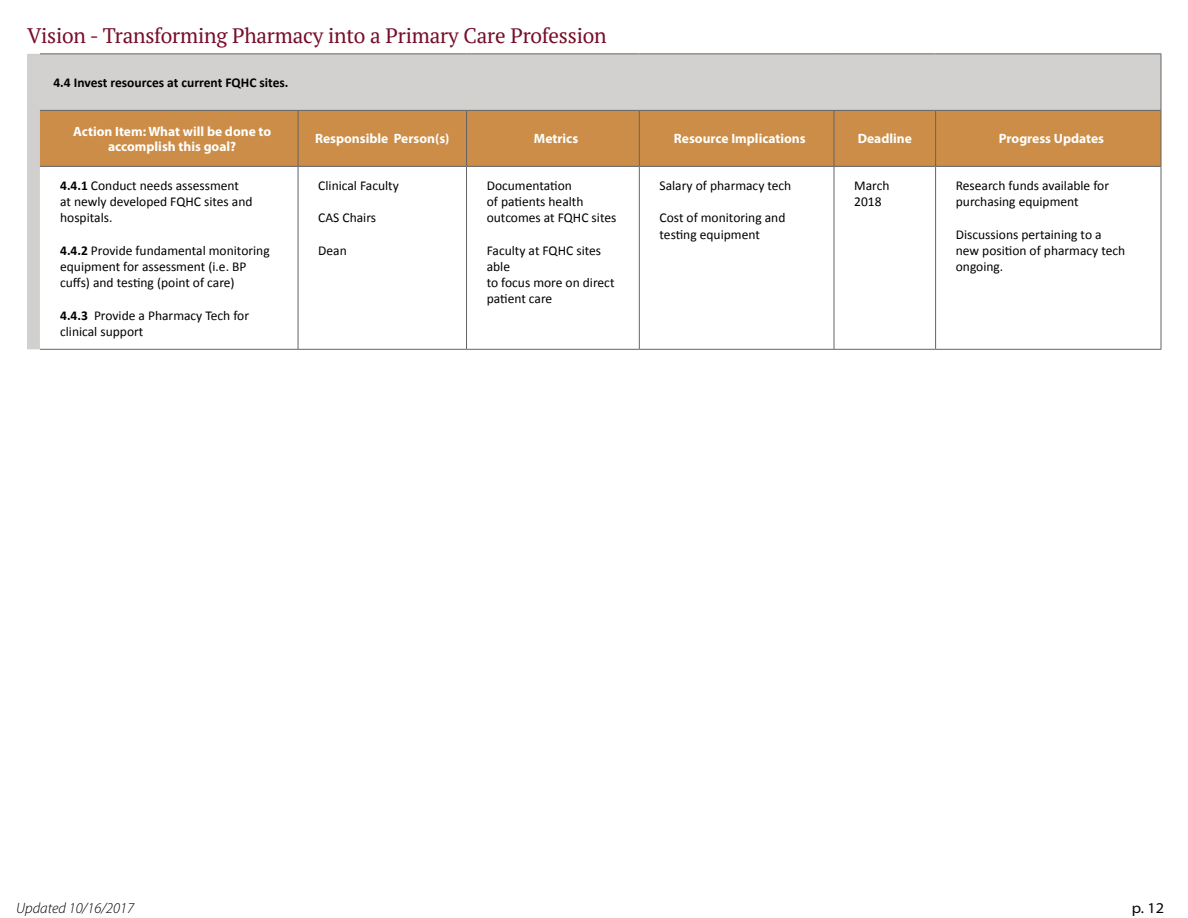
<style>
.page{position:relative;width:1188px;height:918px;background:#fff}
.page>*{position:absolute;margin:0;border:0;box-sizing:border-box;transform-origin:0 0}
.t1{font:21px "PT Serif";letter-spacing:-.01em;color:#770d29}
.t2{font:italic 300 15px "Myriad Pro";color:#000}
.t3{font:semi-expanded 15px "Myriad Pro";color:#000}
.t4{font:13.5px/16.2px "Calibri";color:#000}
.t5{font:700 13.5px/14.7px "Myriad Pro";color:#fff;text-align:center}
.t6{font:700 13.5px "Calibri";color:#000}
.s1{font-weight:700}
</style>
<div class="page">
<div style="left:27px;top:54px;width:13px;height:295px;background:#d2d0ce"></div>
<div style="left:40px;top:54px;width:1121px;height:56px;background:#d3d1cf"></div>
<div style="left:40px;top:111px;width:1121px;height:55px;background:#cb8d47"></div>
<hr style="left:298px;top:167px;width:1px;height:182px;background:#636466">
<hr style="left:466px;top:167px;width:1px;height:182px;background:#636466">
<hr style="left:639px;top:167px;width:1px;height:182px;background:#636466">
<hr style="left:834px;top:167px;width:1px;height:182px;background:#636466">
<hr style="left:935px;top:167px;width:1px;height:182px;background:#636466">
<hr style="left:1161px;top:167px;width:1px;height:182px;background:#636466">
<hr style="left:40px;top:53px;width:258px;height:1px;background:#636466">
<hr style="left:298px;top:53px;width:169px;height:1px;background:#636466">
<hr style="left:467px;top:53px;width:172px;height:1px;background:#636466">
<hr style="left:639px;top:53px;width:195px;height:1px;background:#636466">
<hr style="left:834px;top:53px;width:102px;height:1px;background:#636466">
<hr style="left:936px;top:53px;width:225px;height:1px;background:#636466">
<hr style="left:1161px;top:54px;width:1px;height:56px;background:#636466">
<hr style="left:40px;top:110px;width:258px;height:1px;background:#636466">
<hr style="left:298px;top:110px;width:169px;height:1px;background:#636466">
<hr style="left:467px;top:110px;width:172px;height:1px;background:#636466">
<hr style="left:466px;top:111px;width:1px;height:55px;background:#636466">
<hr style="left:639px;top:110px;width:195px;height:1px;background:#636466">
<hr style="left:639px;top:111px;width:1px;height:55px;background:#636466">
<hr style="left:834px;top:110px;width:102px;height:1px;background:#636466">
<hr style="left:834px;top:111px;width:1px;height:55px;background:#636466">
<hr style="left:936px;top:110px;width:225px;height:1px;background:#636466">
<hr style="left:935px;top:111px;width:1px;height:55px;background:#636466">
<hr style="left:1161px;top:111px;width:1px;height:55px;background:#636466">
<hr style="left:40px;top:166px;width:258px;height:1px;background:#636466">
<hr style="left:298px;top:166px;width:169px;height:1px;background:#636466">
<hr style="left:467px;top:166px;width:172px;height:1px;background:#636466">
<hr style="left:639px;top:166px;width:195px;height:1px;background:#636466">
<hr style="left:834px;top:166px;width:102px;height:1px;background:#636466">
<hr style="left:936px;top:166px;width:225px;height:1px;background:#636466">
<hr style="left:40px;top:349px;width:258px;height:1px;background:#636466">
<hr style="left:298px;top:349px;width:169px;height:1px;background:#636466">
<hr style="left:467px;top:349px;width:172px;height:1px;background:#636466">
<hr style="left:639px;top:349px;width:195px;height:1px;background:#636466">
<hr style="left:834px;top:349px;width:102px;height:1px;background:#636466">
<hr style="left:936px;top:349px;width:225px;height:1px;background:#636466">
<hr style="left:298px;top:111px;width:1px;height:55px;background:#636466">
<h1 class="t1" style="left:27px;top:22px;width:581px">Vision - Transforming Pharmacy into a Primary Care Profession</h1>
<p class="t6" style="left:53px;top:74px;width:237px">4.4 Invest resources at current FQHC sites.</p>
<p class="t5" style="left:73px;top:124px;width:200px">Action Item: What will be done to accomplish this goal?</p>
<p class="t5" style="left:315px;top:131px;width:136px">Responsible Person(s)</p>
<p class="t5" style="left:534px;top:131px;width:46px">Metrics</p>
<p class="t5" style="left:674px;top:131px;width:133px">Resource Implications</p>
<p class="t5" style="left:858px;top:131px;width:56px">Deadline</p>
<p class="t5" style="left:999px;top:131px;width:107px">Progress Updates</p>
<p class="t4" style="left:60px;top:177px;width:194px"><span class="s1">4.4.1</span> Conduct needs assessment at newly developed FQHC sites and hospitals.</p>
<p class="t4" style="left:60px;top:242px;width:211px"><span class="s1">4.4.2</span> Provide fundamental monitoring equipment for assessment (i.e. BP cuffs) and testing (point of care)</p>
<p class="t4" style="left:60px;top:307px;width:190px"><span class="s1">4.4.3</span> Provide a Pharmacy Tech for clinical support</p>
<p class="t4" style="left:660px;top:177px;width:133px">Salary of pharmacy tech</p>
<p class="t4" style="left:660px;top:210px;width:127px">Cost of monitoring and testing equipment</p>
<p class="t4" style="left:854px;top:177px;width:37px">March<br>2018</p>
<p class="t4" style="left:956px;top:177px;width:155px">Research funds available for purchasing equipment</p>
<p class="t4" style="left:956px;top:226px;width:171px">Discussions pertaining to a new position of pharmacy tech ongoing.</p>
<p class="t4" style="left:318px;top:177px;width:82px">Clinical Faculty</p>
<p class="t4" style="left:318px;top:210px;width:59px">CAS Chairs</p>
<p class="t4" style="left:318px;top:242px;width:30px">Dean</p>
<p class="t4" style="left:487px;top:177px;width:131px">Documentation<br>of patients health outcomes at FQHC sites</p>
<p class="t4" style="left:487px;top:242px;width:129px">Faculty at FQHC sites able<br>to focus more on direct patient care</p>
<p class="t2" style="left:16px;top:899px;width:119px">Updated 10/16/2017</p>
<p class="t3" style="left:1132px;top:898px;width:34px">p. 12</p>
</div>
